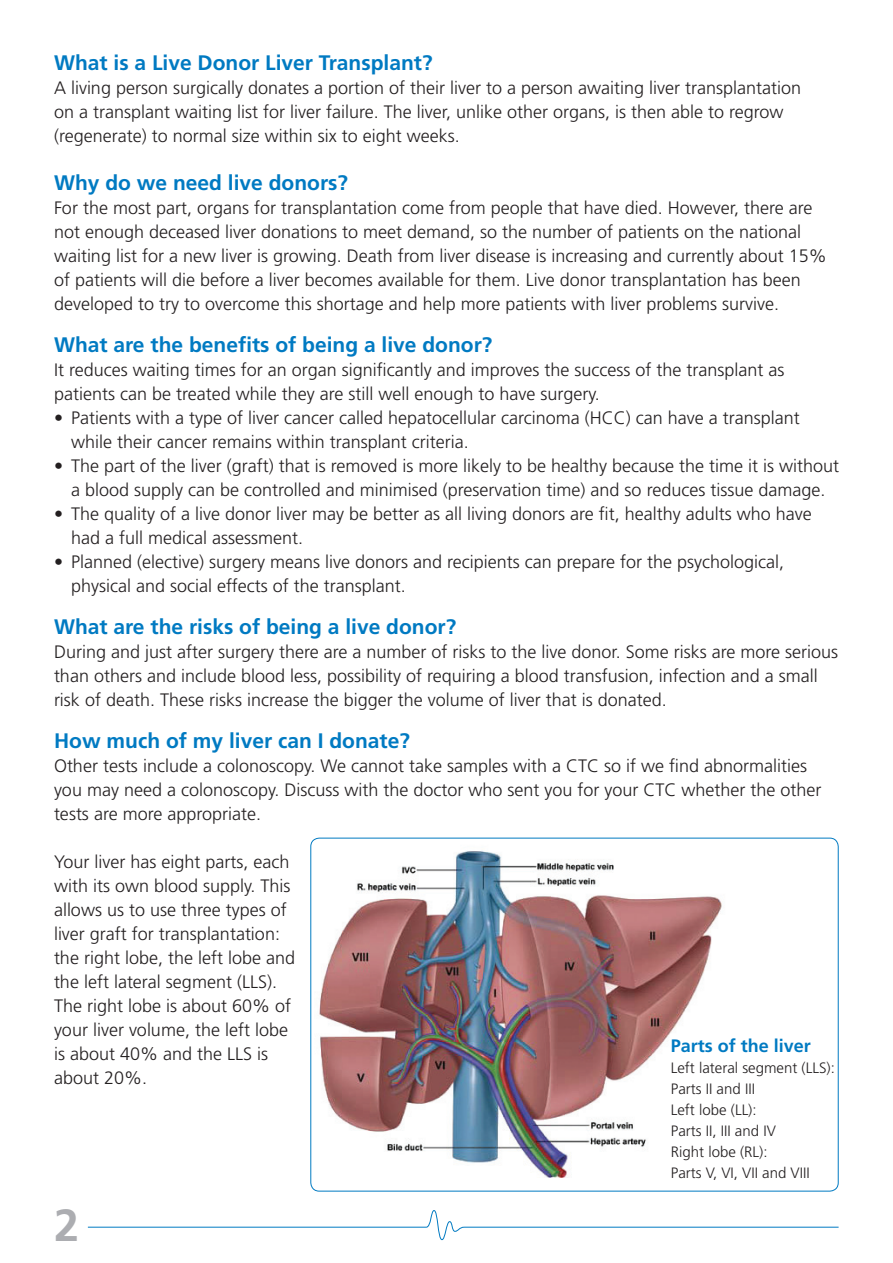
<style>
.page{position:relative;width:893px;height:1263px;background:#fff}
.page>*{position:absolute;margin:0;border:0;box-sizing:border-box;transform-origin:0 0}
.t1{font:700 45px "Frutiger";color:#acadb1}
.t2{font:700 21px "Frutiger";color:#007ac2}
.t3{font:300 18px/24px "Frutiger";color:#231f20}
.t4{font:700 18px "Frutiger";color:#007ac2}
.t5{font:300 15px/21px "Frutiger";color:#231f20}
</style>
<div class="page">
<img style="left:314px;top:838px;width:408px;height:340px">
<svg style="left:87px;top:1210px;width:752px;height:30px"></svg>
<p class="t2" style="left:54px;top:51px;width:380px">What is a Live Donor Liver Transplant?</p>
<p class="t3" style="left:54px;top:76px;width:749px">A living person surgically donates a portion of their liver to a person awaiting liver transplantation on a transplant waiting list for liver failure. The liver, unlike other organs, is then able to regrow (regenerate) to normal size within six to eight weeks.</p>
<p class="t2" style="left:54px;top:171px;width:296px">Why do we need live donors?</p>
<p class="t3" style="left:54px;top:196px;width:774px">For the most part, organs for transplantation come from people that have died. However, there are not enough deceased liver donations to meet demand, so the number of patients on the national waiting list for a new liver is growing. Death from liver disease is increasing and currently about 15% of patients will die before a liver becomes available for them. Live donor transplantation has been developed to try to overcome this shortage and help more patients with liver problems survive.</p>
<p class="t2" style="left:54px;top:333px;width:440px">What are the benefits of being a live donor?</p>
<p class="t3" style="left:54px;top:358px;width:732px">It reduces waiting times for an organ significantly and improves the success of the transplant as patients can be treated while they are still well enough to have surgery.</p>
<p class="t3" style="left:71px;top:406px;width:730px;text-indent:-17px">• Patients with a type of liver cancer called hepatocellular carcinoma (HCC) can have a transplant while their cancer remains within transplant criteria.</p>
<p class="t3" style="left:54px;top:454px;width:787px;text-align:center">• The part of the liver (graft) that is removed is more likely to be healthy because the time it is without a blood supply can be controlled and minimised (preservation time) and so reduces tissue damage.</p>
<p class="t3" style="left:71px;top:502px;width:742px;text-indent:-17px">• The quality of a live donor liver may be better as all living donors are fit, healthy adults who have had a full medical assessment.</p>
<p class="t3" style="left:71px;top:550px;width:715px;text-indent:-17px">• Planned (elective) surgery means live donors and recipients can prepare for the psychological, physical and social effects of the transplant.</p>
<p class="t2" style="left:54px;top:615px;width:404px">What are the risks of being a live donor?</p>
<p class="t3" style="left:54px;top:640px;width:786px">During and just after surgery there are a number of risks to the live donor. Some risks are more serious than others and include blood less, possibility of requiring a blood transfusion, infection and a small risk of death. These risks increase the bigger the volume of liver that is donated.</p>
<p class="t2" style="left:54px;top:729px;width:357px">How much of my liver can I donate?</p>
<p class="t3" style="left:54px;top:754px;width:769px">Other tests include a colonoscopy. We cannot take samples with a CTC so if we find abnormalities you may need a colonoscopy. Discuss with the doctor who sent you for your CTC whether the other tests are more appropriate.</p>
<p class="t3" style="left:54px;top:850px;width:243px">Your liver has eight parts, each with its own blood supply. This allows us to use three types of liver graft for transplantation: the right lobe, the left lobe and the left lateral segment (LLS).<br>The right lobe is about 60% of your liver volume, the left lobe is about 40% and the LLS is about 20%.</p>
<p class="t4" style="left:671px;top:1035px;width:142px">Parts of the liver</p>
<p class="t5" style="left:671px;top:1057px;width:166px">Left lateral segment (LLS):<br>Parts II and III<br>Left lobe (LL):<br>Parts II, III and IV<br>Right lobe (RL):<br>Parts V, VI, VII and VIII</p>
<h1 class="t1" style="left:54px;top:1199px;width:27px">2</h1>
</div>
